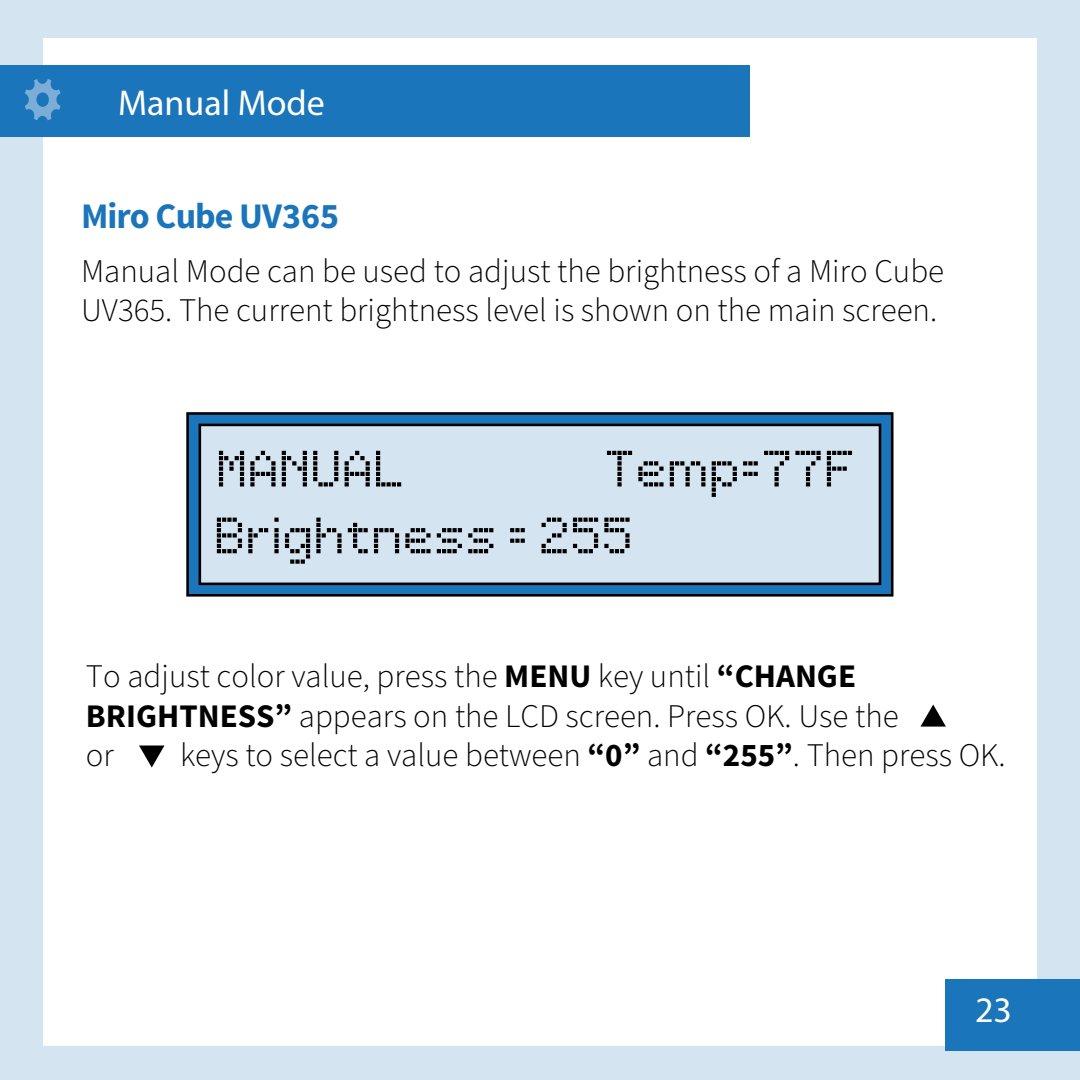
<style>
.page{position:relative;width:1080px;height:1080px;background:#d4e4f1}
.page>*{position:absolute;margin:0;border:0;box-sizing:border-box;transform-origin:0 0}
.t1{font:700 36px "Source Sans Pro";letter-spacing:-.025em;color:#1b75ba}
.t2{font:36px "Myriad Pro";color:#fff}
.t3{font:300 33px/39.6px "Source Sans Pro";color:#000}
.s1{font-weight:700}
</style>
<div class="page">
<div style="left:43px;top:38px;width:993px;height:1008px;background:#fff"></div>
<div style="left:0;top:65px;width:750px;height:72px;background:#1b75ba"></div>
<div style="left:945px;top:979px;width:135px;height:72px;background:#1b75ba"></div>
<svg style="left:25px;top:79px;width:36px;height:41px"></svg>
<div style="left:188px;top:413px;width:704px;height:182px;background:#1b75ba"></div>
<div style="left:200px;top:424px;width:680px;height:160px;background:#d4e4f1"></div>
<div style="left:199px;top:424px;width:682px;height:161px;border:3px solid #000"></div>
<div style="left:186px;top:412px;width:708px;height:185px;border:3px solid #000"></div>
<svg style="left:219px;top:451px;width:25px;height:35px"></svg>
<svg style="left:250px;top:451px;width:26px;height:35px"></svg>
<svg style="left:282px;top:451px;width:25px;height:35px"></svg>
<svg style="left:313px;top:451px;width:25px;height:35px"></svg>
<svg style="left:345px;top:451px;width:25px;height:35px"></svg>
<svg style="left:376px;top:451px;width:25px;height:35px"></svg>
<svg style="left:607px;top:451px;width:25px;height:35px"></svg>
<svg style="left:638px;top:461px;width:26px;height:25px"></svg>
<svg style="left:670px;top:461px;width:35px;height:25px"></svg>
<svg style="left:712px;top:461px;width:25px;height:36px"></svg>
<svg style="left:743px;top:472px;width:15px;height:4px"></svg>
<svg style="left:743px;top:461px;width:15px;height:4px"></svg>
<svg style="left:764px;top:451px;width:25px;height:35px"></svg>
<svg style="left:795px;top:451px;width:26px;height:35px"></svg>
<svg style="left:827px;top:451px;width:25px;height:35px"></svg>
<svg style="left:217px;top:518px;width:25px;height:35px"></svg>
<svg style="left:248px;top:528px;width:20px;height:25px"></svg>
<svg style="left:274px;top:528px;width:5px;height:25px"></svg>
<svg style="left:274px;top:518px;width:5px;height:4px"></svg>
<svg style="left:285px;top:528px;width:25px;height:36px"></svg>
<svg style="left:316px;top:518px;width:26px;height:35px"></svg>
<svg style="left:348px;top:523px;width:20px;height:30px"></svg>
<svg style="left:374px;top:528px;width:25px;height:25px"></svg>
<svg style="left:405px;top:528px;width:26px;height:25px"></svg>
<svg style="left:437px;top:528px;width:25px;height:25px"></svg>
<svg style="left:468px;top:528px;width:25px;height:25px"></svg>
<svg style="left:510px;top:539px;width:15px;height:4px"></svg>
<svg style="left:510px;top:528px;width:15px;height:4px"></svg>
<svg style="left:542px;top:518px;width:25px;height:35px"></svg>
<svg style="left:573px;top:518px;width:25px;height:35px"></svg>
<svg style="left:604px;top:518px;width:26px;height:35px"></svg>
<svg style="left:139px;top:746px;width:25px;height:22px"></svg>
<svg style="left:920px;top:705px;width:26px;height:22px"></svg>
<p class="t2" style="left:118px;top:80px;width:208px">Manual Mode</p>
<p class="t1" style="left:81px;top:192px;width:260px">Miro Cube UV365</p>
<p class="t3" style="left:81px;top:252px;width:865px">Manual Mode can be used to adjust the brightness of a Miro Cube<br>UV365. The current brightness level is shown on the main screen.</p>
<p class="t3" style="left:86px;top:657px;width:814px">To adjust color value, press the <span class="s1">MENU</span> key until <span class="s1">“CHANGE<br>BRIGHTNESS”</span> appears on the LCD screen. Press OK. Use the or</p>
<p class="t3" style="left:180px;top:737px;width:827px">keys to select a value between <span class="s1">“0”</span> and <span class="s1">“255”</span>. Then press OK.</p>
<p class="t2" style="left:975px;top:988px;width:38px">23</p>
</div>
